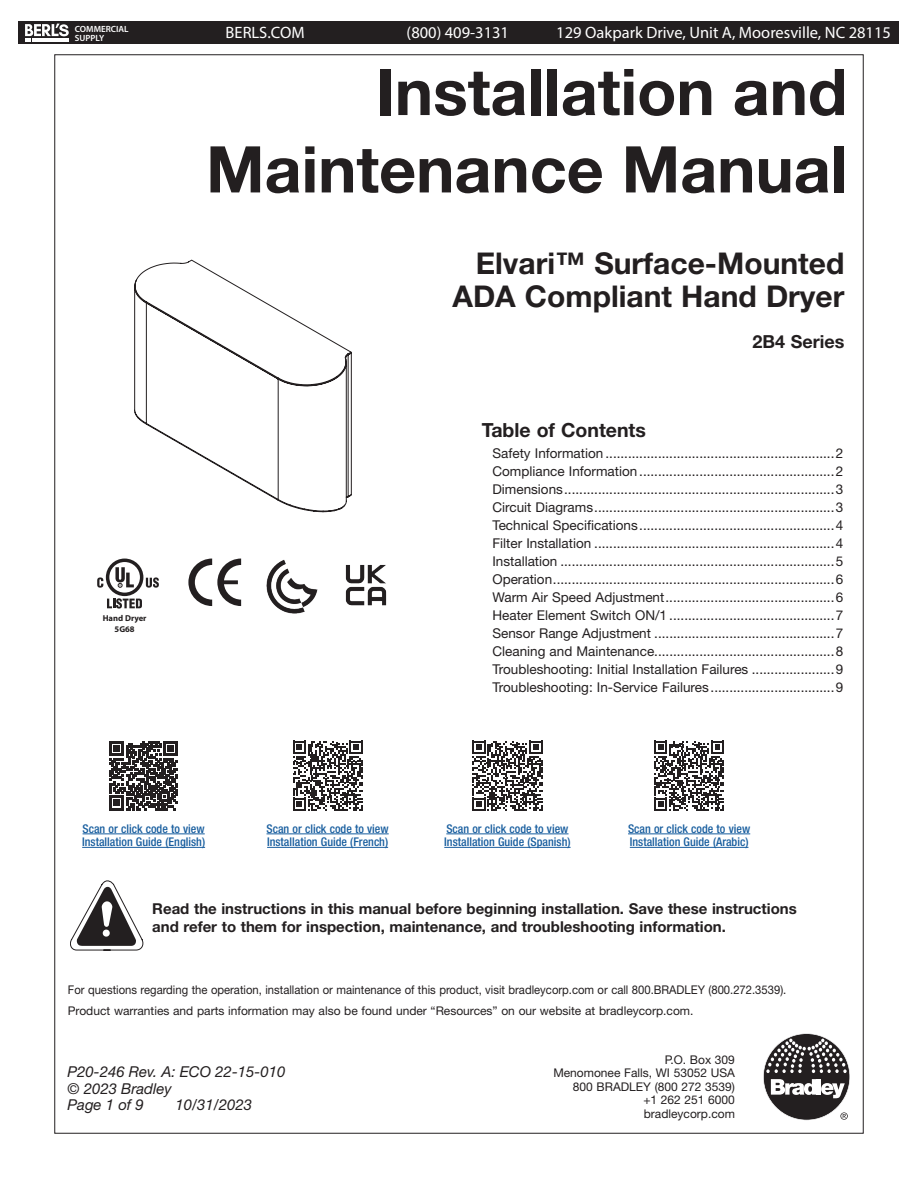
<style>
.page{position:relative;width:918px;height:1188px;background:#fff}
.page>*{position:absolute;margin:0;border:0;box-sizing:border-box;transform-origin:0 0}
.t1{font:700 64.5px/77.4px "Helvetica Neue LT Std";color:#231f20;text-align:right}
.Cover_Heading{font:700 30px/33px "Helvetica Neue LT Std";color:#231f20;text-align:right}
.TOC_Head{font:700 19.5px "Helvetica Neue LT Std";color:#231f20}
.Cover_Subheading{font:700 18px "Helvetica Neue LT Std";color:#231f20}
.t2{font:16.5px "Myriad Pro";color:#fff}
.Body_Text_Bold{font:700 15px/18px "Helvetica Neue LT Std";color:#231f20}
.t3{font:italic 15px "Helvetica Neue LT Std";color:#231f20}
.t4{font:13.5px "Helvetica Neue LT Std";color:#231f20}
.QR_Code{font:500 condensed 12px/13.5px "Helvetica Neue LT Std";color:#175d9e}
.Body_Text{font:12px/13.5px "Helvetica Neue LT Std";color:#231f20;text-align:right}
.Body_Text-2{font:12px "Helvetica Neue LT Std";color:#231f20;scale:.94 1}
.t5{font:600 9px/8.2px "Myriad Pro";color:#fff}
.t6{font:700 8.55px/10.2px "Myriad Pro";color:#231f20;text-align:center}
</style>
<div class="page">
<svg style="left:763px;top:1033px;width:87px;height:87px"></svg>
<svg style="left:134px;top:260px;width:218px;height:252px"></svg>
<svg style="left:70px;top:881px;width:73px;height:69px"></svg>
<svg style="left:188px;top:559px;width:53px;height:47px"></svg>
<img style="left:266px;top:559px;width:52px;height:55px">
<img style="left:345px;top:565px;width:42px;height:41px">
<svg style="left:107px;top:598px;width:35px;height:11px"></svg>
<svg style="left:146px;top:577px;width:13px;height:11px"></svg>
<svg style="left:106px;top:559px;width:37px;height:37px"></svg>
<div style="left:109px;top:562px;width:31px;height:31px;background:#fff;border-radius:50%"></div>
<svg style="left:115px;top:567px;width:19px;height:20px"></svg>
<svg style="left:97px;top:577px;width:6px;height:11px"></svg>
<hr style="left:267px;top:834px;width:122px;height:1px;background:#175d9e">
<hr style="left:267px;top:847px;width:121px;height:1px;background:#175d9e">
<hr style="left:83px;top:834px;width:122px;height:1px;background:#175d9e">
<hr style="left:82px;top:847px;width:123px;height:1px;background:#175d9e">
<hr style="left:446px;top:834px;width:123px;height:1px;background:#175d9e">
<hr style="left:444px;top:847px;width:127px;height:1px;background:#175d9e">
<hr style="left:628px;top:834px;width:122px;height:1px;background:#175d9e">
<hr style="left:630px;top:847px;width:118px;height:1px;background:#175d9e">
<svg style="left:293px;top:741px;width:70px;height:70px"></svg>
<svg style="left:109px;top:741px;width:69px;height:69px"></svg>
<svg style="left:472px;top:741px;width:70px;height:70px"></svg>
<svg style="left:654px;top:741px;width:70px;height:70px"></svg>
<div style="left:19px;top:22px;width:880px;height:22px;background:#231f20"></div>
<svg style="left:25px;top:24px;width:44px;height:18px"></svg>
<p class="t5" style="left:75px;top:25px;width:55px">COMMERCIAL<br>SUPPLY</p>
<p class="t6" style="left:103px;top:613px;width:45px">Hand Dryer<br>5G68</p>
<p class="t2" style="left:226px;top:22px;width:80px">BERLS.COM</p>
<p class="t2" style="left:407px;top:22px;width:104px">(800) 409-3131</p>
<p class="t2" style="left:556px;top:22px;width:336px">129 Oakpark Drive, Unit A, Mooresville, NC 28115</p>
<h1 class="t1" style="left:206px;top:52px;width:643px">Installation and<br>Maintenance Manual</h1>
<p class="Cover_Heading" style="left:452px;top:246px;width:393px">Elvari™ Surface‑Mounted<br>ADA Compliant Hand Dryer</p>
<p class="Cover_Subheading" style="left:753px;top:330px;width:93px">2B4 Series</p>
<p class="TOC_Head" style="left:482px;top:418px;width:166px">Table of Contents</p>
<p class="t4" style="left:492px;top:445px;width:352px">Safety Information .............................................................2</p>
<p class="t4" style="left:492px;top:463px;width:352px">Compliance Information ....................................................2</p>
<p class="t4" style="left:492px;top:481px;width:352px">Dimensions........................................................................3</p>
<p class="t4" style="left:492px;top:499px;width:352px">Circuit Diagrams................................................................3</p>
<p class="t4" style="left:492px;top:517px;width:352px">Technical Specifications....................................................4</p>
<p class="t4" style="left:492px;top:535px;width:352px">Filter Installation ................................................................4</p>
<p class="t4" style="left:492px;top:553px;width:352px">Installation .........................................................................5</p>
<p class="t4" style="left:492px;top:571px;width:352px">Operation...........................................................................6</p>
<p class="t4" style="left:492px;top:589px;width:352px">Warm Air Speed Adjustment.............................................6</p>
<p class="t4" style="left:492px;top:607px;width:352px">Heater Element Switch ON/1 ............................................7</p>
<p class="t4" style="left:492px;top:625px;width:352px">Sensor Range Adjustment ................................................7</p>
<p class="t4" style="left:492px;top:643px;width:352px">Cleaning and Maintenance................................................8</p>
<p class="t4" style="left:492px;top:661px;width:352px">Troubleshooting: Initial Installation Failures ......................9</p>
<p class="t4" style="left:492px;top:679px;width:352px">Troubleshooting: In-Service Failures .................................9</p>
<p class="QR_Code" style="left:82px;top:822px;width:124px">Scan or click code to view<br>Installation Guide (English)</p>
<p class="QR_Code" style="left:444px;top:822px;width:128px">Scan or click code to view<br>Installation Guide (Spanish)</p>
<p class="QR_Code" style="left:628px;top:822px;width:124px">Scan or click code to view<br>Installation Guide (Arabic)</p>
<p class="QR_Code" style="left:267px;top:822px;width:124px">Scan or click code to view<br>Installation Guide (French)</p>
<p class="Body_Text_Bold" style="left:152px;top:899px;width:646px">Read the instructions in this manual before beginning installation. Save these instructions and refer to them for inspection, maintenance, and troubleshooting information.</p>
<p class="Body_Text-2" style="left:68px;top:983px;width:766px">For questions regarding the operation, installation or maintenance of this product, visit bradleycorp.com or call 800.BRADLEY (800.272.3539).</p>
<p class="Body_Text" style="left:68px;top:1004px;width:627px">Product warranties and parts information may also be found under “Resources” on our website at bradleycorp.com.</p>
<p class="t3" style="left:68px;top:1063px;width:219px">P20-246 Rev. A: ECO 22-15-010</p>
<p class="t3" style="left:68px;top:1079px;width:106px">© 2023 Bradley</p>
<p class="t3" style="left:68px;top:1096px;width:78px">Page 1 of 9</p>
<p class="t3" style="left:176px;top:1096px;width:78px">10/31/2023</p>
<p class="Body_Text" style="left:553px;top:1053px;width:183px">P.O. Box 309<br>Menomonee Falls, WI 53052 USA<br>800 BRADLEY (800 272 3539)<br>+1 262 251 6000 bradleycorp.com</p>
</div>
